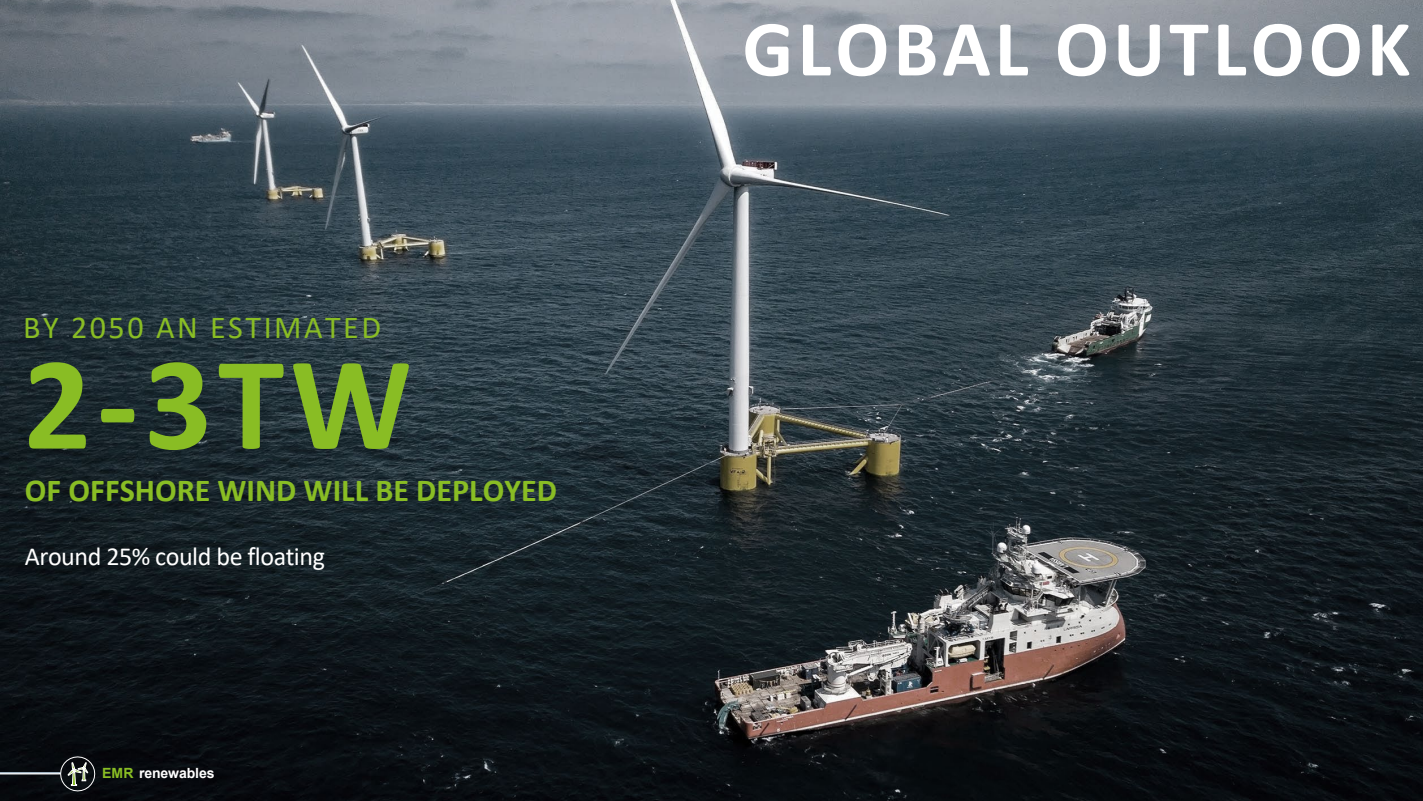
<style>
.page{position:relative;width:1423px;height:801px;background:#fff}
.page>*{position:absolute;margin:0;border:0;box-sizing:border-box;transform-origin:0 0}
.t1{font:700 134px "Calibri";color:#89bd24}
.t2{font:700 80px "Calibri";letter-spacing:.05em;color:#fff}
.t3{font:700 32px "Calibri";color:#89bd24}
.t4{font:32px "Calibri";letter-spacing:.08em;color:#89bd24}
.t5{font:26px "Calibri";letter-spacing:-.02em;color:#fff}
.Slide{font:700 14px "Arial";letter-spacing:-.01em;color:#fff}
.s1{color:#89bd24}
</style>
<div class="page">
<img style="left:0;top:0;width:1422px;height:800px">
<svg style="left:0;top:755px;width:96px;height:36px;background:#222629"></svg>
<p class="t4" style="left:23px;top:305px;width:359px">BY 2050 AN ESTIMATED</p>
<p class="t1" style="left:23px;top:309px;width:390px">2-3TW</p>
<p class="t3" style="left:25px;top:467px;width:533px">OF OFFSHORE WIND WILL BE DEPLOYED</p>
<p class="t5" style="left:25px;top:537px;width:302px">Around 25% could be floating</p>
<p class="Slide" style="left:102px;top:762px;width:114px"><span class="s1">EMR</span> renewables</p>
<p class="t2" style="left:742px;top:-8px;width:669px">GLOBAL OUTLOOK</p>
</div>
